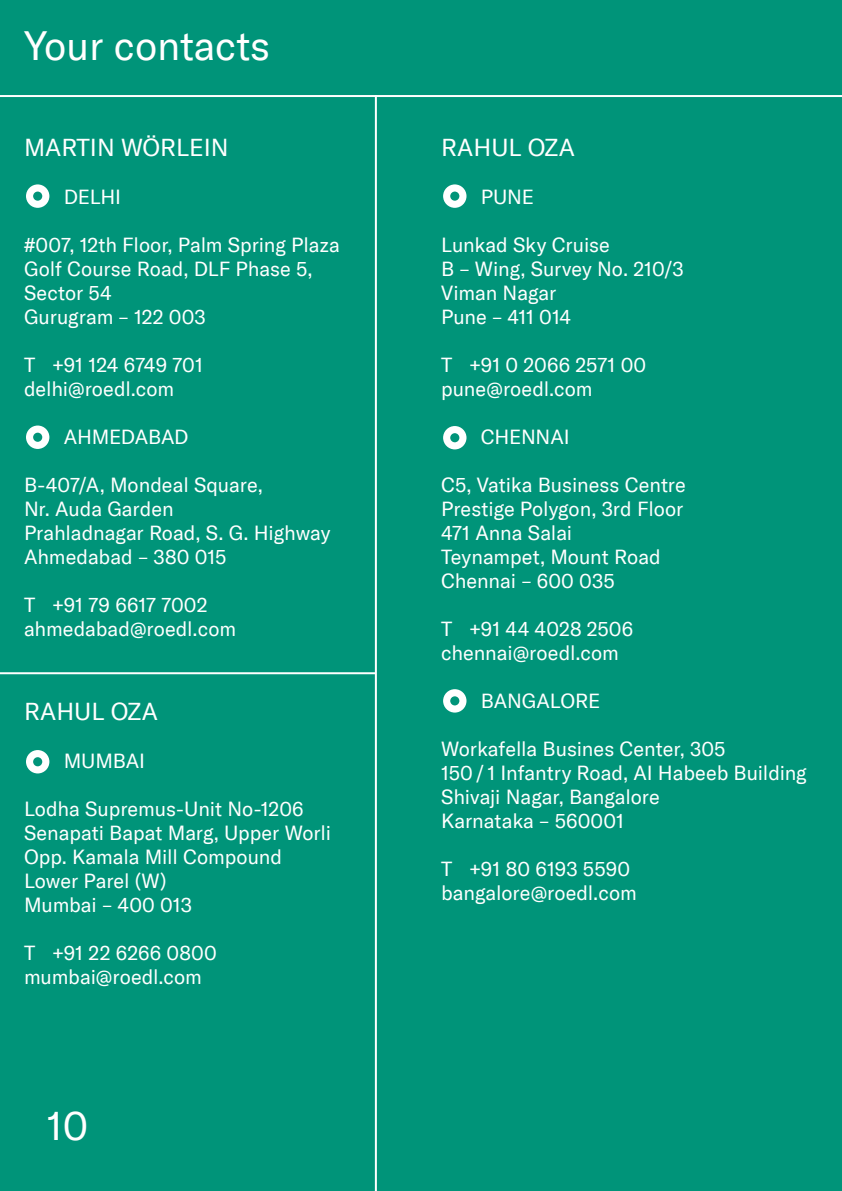
<style>
.page{position:relative;width:842px;height:1191px;background:#009479}
.page>*{position:absolute;margin:0;border:0;box-sizing:border-box;transform-origin:0 0}
.t1{font:40px "GT America";color:#fff}
.t2{font:24px "GT America";color:#fff}
.t3{font:20px/24px "GT America";letter-spacing:-.005em;color:#fff}
</style>
<div class="page">
<hr style="left:0;top:95px;width:842px;height:2px;background:#fff">
<hr style="left:375px;top:95px;width:2px;height:1096px;background:#fff">
<svg style="left:25px;top:424px;width:25px;height:26px"></svg>
<div style="left:24px;top:423px;width:27px;height:28px;border:2px solid #009479;border-radius:50%"></div>
<div style="left:33px;top:433px;width:9px;height:9px;background:#009479;border-radius:50%"></div>
<div style="left:25px;top:749px;width:25px;height:25px;background:#fff;border-radius:50%"></div>
<div style="left:24px;top:748px;width:27px;height:27px;border:2px solid #009479;border-radius:50%"></div>
<div style="left:33px;top:757px;width:9px;height:9px;background:#009479;border-radius:50%"></div>
<svg style="left:442px;top:183px;width:25px;height:26px"></svg>
<div style="left:441px;top:182px;width:27px;height:28px;border:2px solid #009479;border-radius:50%"></div>
<div style="left:450px;top:191px;width:9px;height:10px;background:#009479;border-radius:50%"></div>
<div style="left:442px;top:688px;width:25px;height:25px;background:#fff;border-radius:50%"></div>
<div style="left:441px;top:687px;width:27px;height:27px;border:2px solid #009479;border-radius:50%"></div>
<div style="left:450px;top:696px;width:9px;height:9px;background:#009479;border-radius:50%"></div>
<svg style="left:25px;top:183px;width:25px;height:26px"></svg>
<div style="left:24px;top:182px;width:27px;height:28px;border:2px solid #009479;border-radius:50%"></div>
<div style="left:33px;top:191px;width:9px;height:10px;background:#009479;border-radius:50%"></div>
<hr style="left:0;top:672px;width:376px;height:2px;background:#fff">
<div style="left:442px;top:425px;width:25px;height:25px;background:#fff;border-radius:50%"></div>
<div style="left:441px;top:424px;width:27px;height:27px;border:2px solid #009479;border-radius:50%"></div>
<div style="left:450px;top:433px;width:9px;height:9px;background:#009479;border-radius:50%"></div>
<h1 class="t1" style="left:24px;top:22px;width:247px">Your contacts</h1>
<p class="t2" style="left:24px;top:133px;width:206px">MARTIN WÖRLEIN</p>
<p class="t3" style="left:64px;top:185px;width:59px">DELHI</p>
<p class="t3" style="left:24px;top:233px;width:317px">#007, 12th Floor, Palm Spring Plaza<br>Golf Course Road, DLF Phase 5,<br>Sector 54<br>Gurugram – 122 003</p>
<p class="t3" style="left:24px;top:353px;width:180px">T +91 124 6749 701 delhi@roedl.com</p>
<p class="t3" style="left:64px;top:425px;width:126px">AHMEDABAD</p>
<p class="t3" style="left:24px;top:473px;width:308px">B-407/A, Mondeal Square,<br>Nr. Auda Garden<br>Prahladnagar Road, S. G. Highway<br>Ahmedabad – 380 015</p>
<p class="t3" style="left:24px;top:593px;width:214px">T +91 79 6617 7002 ahmedabad@roedl.com</p>
<p class="t2" style="left:24px;top:697px;width:135px">RAHUL OZA</p>
<p class="t3" style="left:64px;top:749px;width:83px">MUMBAI</p>
<p class="t3" style="left:24px;top:797px;width:309px">Lodha Supremus-Unit No-1206<br>Senapati Bapat Marg, Upper Worli<br>Opp. Kamala Mill Compound<br>Lower Parel (W)<br>Mumbai – 400 013</p>
<p class="t3" style="left:24px;top:941px;width:194px">T +91 22 6266 0800 mumbai@roedl.com</p>
<h1 class="t1" style="left:47px;top:1102px;width:43px">10</h1>
<p class="t2" style="left:441px;top:133px;width:135px">RAHUL OZA</p>
<p class="t3" style="left:481px;top:185px;width:55px">PUNE</p>
<p class="t3" style="left:441px;top:233px;width:244px">Lunkad Sky Cruise<br>B – Wing, Survey No. 210/3<br>Viman Nagar<br>Pune – 411 014</p>
<p class="t3" style="left:441px;top:353px;width:207px">T +91 0 2066 2571 00 pune@roedl.com</p>
<p class="t3" style="left:481px;top:425px;width:90px">CHENNAI</p>
<p class="t3" style="left:441px;top:473px;width:246px">C5, Vatika Business Centre<br>Prestige Polygon, 3rd Floor<br>471 Anna Salai<br>Teynampet, Mount Road<br>Chennai – 600 035</p>
<p class="t3" style="left:441px;top:617px;width:194px">T +91 44 4028 2506 chennai@roedl.com</p>
<p class="t3" style="left:481px;top:689px;width:121px">BANGALORE</p>
<p class="t3" style="left:441px;top:737px;width:367px">Workafella Busines Center, 305<br>150 / 1 Infantry Road, AI Habeeb Building<br>Shivaji Nagar, Bangalore<br>Karnataka – 560001</p>
<p class="t3" style="left:441px;top:857px;width:197px">T +91 80 6193 5590 bangalore@roedl.com</p>
</div>
